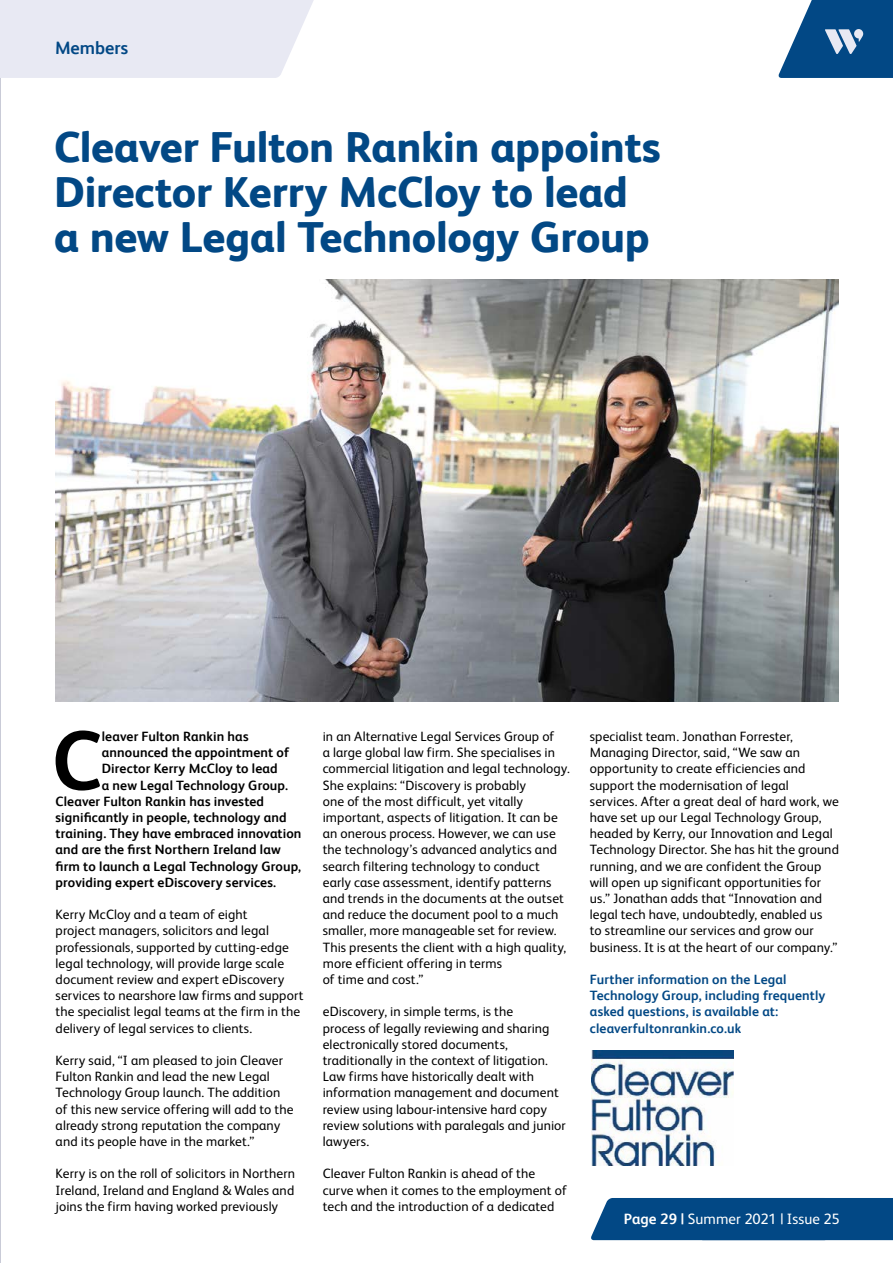
<style>
.page{position:relative;width:893px;height:1263px;background:#fff}
.page>*{position:absolute;margin:0;border:0;box-sizing:border-box;transform-origin:0 0}
.t1{font:700 83.7px "FS Albert";color:#000}
.t2{font:800 43.5px/45px "FS Albert";letter-spacing:-.01em;color:#024885}
.t3{font:700 18px "FS Albert";color:#024885}
.t4{font:15px "FS Albert";letter-spacing:.005em;color:#fff}
.t5{font:13.5px/16.2px "FS Albert";letter-spacing:.01em;color:#000}
.t6{font:700 13.5px "FS Albert";letter-spacing:.01em;color:#000}
.t7{font:700 13.5px/16.2px "FS Albert";letter-spacing:.01em;color:#024885}
.s1{font-weight:700}
</style>
<div class="page">
<svg style="left:0;top:260px;width:1px;height:590px"></svg>
<div style="left:0;top:0;width:314px;height:78px;background:#e8e9f3"></div>
<svg style="left:778px;top:0;width:115px;height:78px;background:#336b9d"></svg>
<div style="left:591px;top:1198px;width:302px;height:42px;background:#024885"></div>
<img style="left:56px;top:280px;width:783px;height:421px">
<img style="left:591px;top:1050px;width:143px;height:116px">
<h3 class="t3" style="left:55px;top:37px;width:75px">Members</h3>
<h2 class="t2" style="left:54px;top:124px;width:608px">Cleaver Fulton Rankin appoints<br>Director Kerry McCloy to lead a new Legal Technology Group</h2>
<h1 class="t1" style="left:52px;top:712px;width:51px">C</h1>
<p class="t6" style="left:102px;top:728px;width:148px">leaver Fulton Rankin has</p>
<p class="t6" style="left:102px;top:745px;width:189px">announced the appointment of</p>
<p class="t6" style="left:102px;top:761px;width:177px">Director Kerry McCloy to lead</p>
<p class="t6" style="left:102px;top:777px;width:188px">a new Legal Technology Group.</p>
<p class="t6" style="left:56px;top:793px;width:210px">Cleaver Fulton Rankin has invested</p>
<p class="t6" style="left:56px;top:809px;width:233px">significantly in people, technology and</p>
<p class="t6" style="left:56px;top:826px;width:247px">training. They have embraced innovation</p>
<p class="t6" style="left:56px;top:842px;width:227px">and are the first Northern Ireland law</p>
<p class="t6" style="left:56px;top:858px;width:247px">firm to launch a Legal Technology Group,</p>
<p class="t6" style="left:56px;top:874px;width:222px">providing expert eDiscovery services.</p>
<p class="t5" style="left:56px;top:906px;width:249px">Kerry McCloy and a team of eight<br>project managers, solicitors and legal professionals, supported by cutting-edge legal technology, will provide large scale document review and expert eDiscovery services to nearshore law firms and support the specialist legal teams at the firm in the delivery of legal services to clients.</p>
<p class="t5" style="left:56px;top:1052px;width:240px">Kerry said, “I am pleased to join Cleaver Fulton Rankin and lead the new Legal Technology Group launch. The addition of this new service offering will add to the already strong reputation the company and its people have in the market.”</p>
<p class="t5" style="left:56px;top:1165px;width:241px;text-align:justify">Kerry is on the roll of solicitors in Northern Ireland, Ireland and England &amp; Wales and joins the firm having worked previously</p>
<p class="t5" style="left:323px;top:728px;width:249px">in an Alternative Legal Services Group of<br>a large global law firm. She specialises in commercial litigation and legal technology.<br>She explains: “Discovery is probably<br>one of the most difficult, yet vitally important, aspects of litigation. It can be an onerous process. However, we can use the technology’s advanced analytics and search filtering technology to conduct early case assessment, identify patterns and trends in the documents at the outset and reduce the document pool to a much smaller, more manageable set for review.<br>This presents the client with a high quality, more efficient offering in terms<br>of time and cost.”</p>
<p class="t5" style="left:323px;top:1003px;width:245px">eDiscovery, in simple terms, is the<br>process of legally reviewing and sharing electronically stored documents, traditionally in the context of litigation.<br>Law firms have historically dealt with information management and document review using labour-intensive hard copy review solutions with paralegals and junior lawyers.</p>
<p class="t5" style="left:323px;top:1165px;width:246px">Cleaver Fulton Rankin is ahead of the curve when it comes to the employment of tech and the introduction of a dedicated</p>
<p class="t5" style="left:590px;top:728px;width:251px">specialist team. Jonathan Forrester, Managing Director, said, “We saw an opportunity to create efficiencies and support the modernisation of legal services. After a great deal of hard work, we have set up our Legal Technology Group, headed by Kerry, our Innovation and Legal Technology Director. She has hit the ground running, and we are confident the Group will open up significant opportunities for us.” Jonathan adds that “Innovation and legal tech have, undoubtedly, enabled us<br>to streamline our services and grow our business. It is at the heart of our company.”</p>
<p class="t7" style="left:590px;top:971px;width:237px">Further information on the Legal Technology Group, including frequently asked questions, is available at: cleaverfultonrankin.co.uk</p>
<p class="t4" style="left:624px;top:1210px;width:217px"><span class="s1">Page 29 |</span> Summer 2021 | Issue 25</p>
</div>
